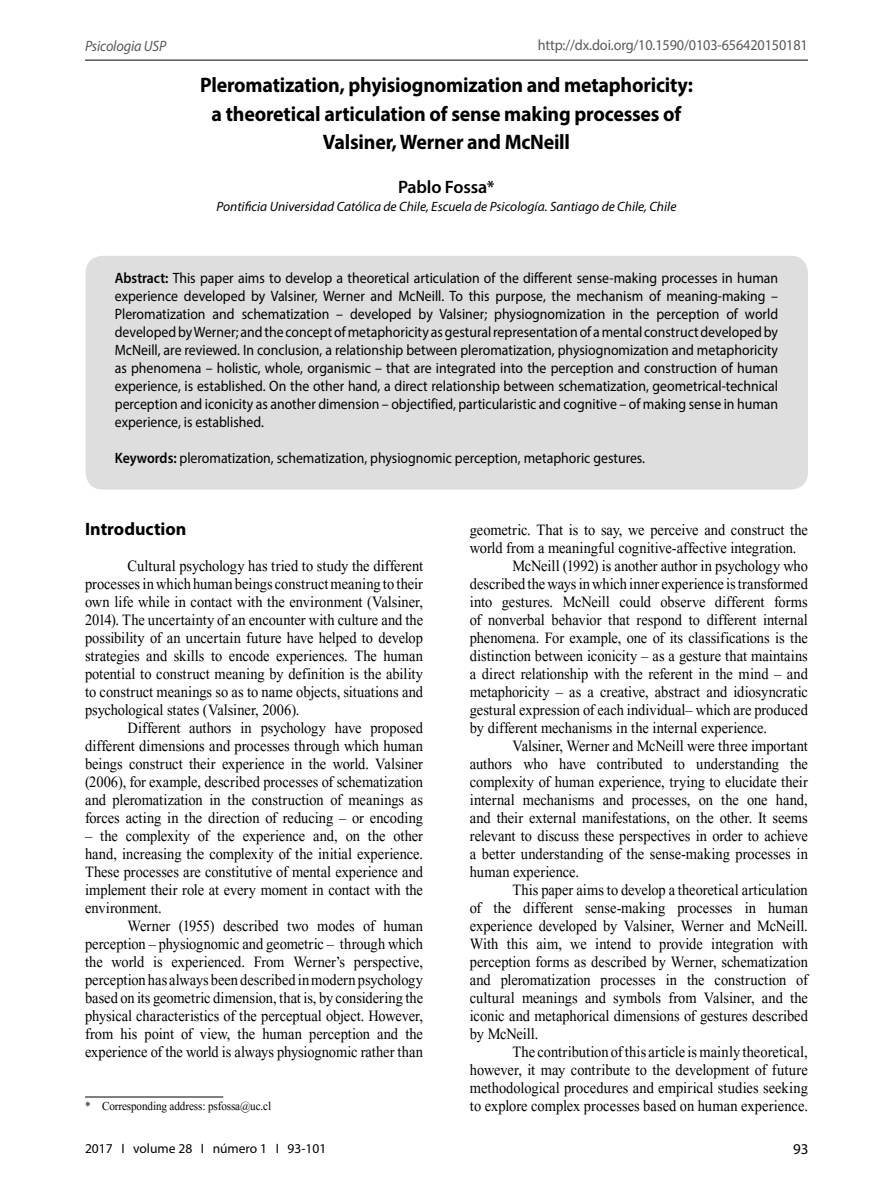
<style>
.page{position:relative;width:893px;height:1191px;background:#fff}
.page>*{position:absolute;margin:0;border:0;box-sizing:border-box;transform-origin:0 0}
.t1{font:700 21px/28.5px "Myriad Pro";letter-spacing:-.01em;color:#000;text-align:center;scale:.95 1}
.t2{font:19.5px/18px "Aparajita";color:#000;text-align:justify;scale:.92 1}
.t3{font:700 18px "Myriad Pro";color:#000}
.t4{font:600 18px "Myriad Pro";letter-spacing:-.01em;color:#000}
.t5{font:15px/18px "Myriad Pro";color:#000;text-align:justify;scale:.92 1}
.t6{font:15px "Myriad Pro";letter-spacing:-.01em;color:#58595b;scale:.95 1}
.t7{font:15px "Aparajita";letter-spacing:-.005em;color:#000;scale:.92 1}
.t8{font:italic 15px "Myriad Pro";letter-spacing:-.01em;color:#58595b;scale:.95 1}
.t9{font:15px "Myriad Pro";color:#000}
.t10{font:italic 13.5px "Myriad Pro";color:#000}
.t11{font:13.5px "Myriad Pro";color:#000}
.s1{font-weight:600}
</style>
<div class="page">
<hr style="left:85px;top:60px;width:723px;height:1px;background:#000">
<div style="left:86px;top:256px;width:722px;height:233px;background:#dedede;border-radius:17px"></div>
<hr style="left:85px;top:1096px;width:138px;height:1px;background:#000">
<p class="t8" style="left:85px;top:36px;width:87px">Psicologia USP</p>
<p class="t6" style="left:538px;top:35px;width:286px">http://dx.doi.org/10.1590/0103-656420150181</p>
<p class="t1" style="left:200px;top:70px;width:520px">Pleromatization, phyisiognomization and metaphoricity: a theoretical articulation of sense making processes of<br>Valsiner, Werner and McNeill</p>
<p class="t4" style="left:398px;top:176px;width:98px">Pablo Fossa*</p>
<p class="t10" style="left:217px;top:198px;width:461px">Pontificia Universidad Católica de Chile, Escuela de Psicología. Santiago de Chile, Chile</p>
<p class="t5" style="left:115px;top:269px;width:723px"><span class="s1">Abstract:</span> This paper aims to develop a theoretical articulation of the different sense-making processes in human experience developed by Valsiner, Werner and McNeill. To this purpose, the mechanism of meaning-making – Pleromatization and schematization – developed by Valsiner; physiognomization in the perception of world developed by Werner; and the concept of metaphoricity as gestural representation of a mental construct developed by McNeill, are reviewed. In conclusion, a relationship between pleromatization, physiognomization and metaphoricity as phenomena – holistic, whole, organismic – that are integrated into the perception and construction of human experience, is established. On the other hand, a direct relationship between schematization, geometrical-technical perception and iconicity as another dimension – objectified, particularistic and cognitive – of making sense in human experience, is established.</p>
<p class="t5" style="left:115px;top:449px;width:578px"><span class="s1">Keywords:</span> pleromatization, schematization, physiognomic perception, metaphoric gestures.</p>
<p class="t3" style="left:85px;top:517px;width:103px">Introduction</p>
<p class="t2" style="left:85px;top:559px;width:369px;text-indent:43px">Cultural psychology has tried to study the different processes in which human beings construct meaning to their own life while in contact with the environment (Valsiner, 2014). The uncertainty of an encounter with culture and the possibility of an uncertain future have helped to develop strategies and skills to encode experiences. The human potential to construct meaning by definition is the ability to construct meanings so as to name objects, situations and psychological states (Valsiner, 2006).</p>
<p class="t2" style="left:85px;top:721px;width:369px;text-indent:43px">Different authors in psychology have proposed different dimensions and processes through which human beings construct their experience in the world. Valsiner (2006), for example, described processes of schematization and pleromatization in the construction of meanings as forces acting in the direction of reducing – or encoding</p>
<p class="t2" style="left:85px;top:829px;width:369px">– the complexity of the experience and, on the other hand, increasing the complexity of the initial experience.<br>These processes are constitutive of mental experience and implement their role at every moment in contact with the environment.</p>
<p class="t2" style="left:85px;top:919px;width:369px;text-indent:43px">Werner (1955) described two modes of human perception – physiognomic and geometric – through which the world is experienced. From Werner’s perspective, perception has always been described in modern psychology based on its geometric dimension, that is, by considering the physical characteristics of the perceptual object. However, from his point of view, the human perception and the experience of the world is always physiognomic rather than</p>
<p class="t7" style="left:85px;top:1098px;width:204px">* Corresponding address: psfossa@uc.cl</p>
<p class="t2" style="left:470px;top:523px;width:369px">geometric. That is to say, we perceive and construct the</p>
<p class="t2" style="left:470px;top:541px;width:357px">world from a meaningful cognitive-affective integration.</p>
<p class="t2" style="left:512px;top:559px;width:323px">McNeill (1992) is another author in psychology who</p>
<p class="t2" style="left:470px;top:577px;width:369px">described the ways in which inner experience is transformed</p>
<p class="t2" style="left:470px;top:595px;width:369px">into gestures. McNeill could observe different forms</p>
<p class="t2" style="left:470px;top:613px;width:369px">of nonverbal behavior that respond to different internal</p>
<p class="t2" style="left:470px;top:631px;width:369px">phenomena. For example, one of its classifications is the</p>
<p class="t2" style="left:470px;top:649px;width:369px">distinction between iconicity – as a gesture that maintains</p>
<p class="t2" style="left:470px;top:667px;width:369px">a direct relationship with the referent in the mind – and</p>
<p class="t2" style="left:470px;top:685px;width:369px">metaphoricity – as a creative, abstract and idiosyncratic</p>
<p class="t2" style="left:470px;top:703px;width:369px">gestural expression of each individual– which are produced</p>
<p class="t2" style="left:470px;top:721px;width:324px">by different mechanisms in the internal experience.</p>
<p class="t2" style="left:512px;top:739px;width:323px">Valsiner, Werner and McNeill were three important</p>
<p class="t2" style="left:470px;top:757px;width:369px">authors who have contributed to understanding the</p>
<p class="t2" style="left:470px;top:775px;width:369px">complexity of human experience, trying to elucidate their</p>
<p class="t2" style="left:470px;top:793px;width:369px">internal mechanisms and processes, on the one hand,</p>
<p class="t2" style="left:470px;top:811px;width:369px">and their external manifestations, on the other. It seems</p>
<p class="t2" style="left:470px;top:829px;width:369px">relevant to discuss these perspectives in order to achieve</p>
<p class="t2" style="left:470px;top:847px;width:369px">a better understanding of the sense-making processes in</p>
<p class="t2" style="left:470px;top:865px;width:120px">human experience.</p>
<p class="t2" style="left:512px;top:883px;width:323px">This paper aims to develop a theoretical articulation</p>
<p class="t2" style="left:470px;top:901px;width:369px">of the different sense-making processes in human</p>
<p class="t2" style="left:470px;top:919px;width:369px">experience developed by Valsiner, Werner and McNeill.</p>
<p class="t2" style="left:470px;top:937px;width:369px">With this aim, we intend to provide integration with</p>
<p class="t2" style="left:470px;top:955px;width:369px">perception forms as described by Werner, schematization</p>
<p class="t2" style="left:470px;top:973px;width:369px">and pleromatization processes in the construction of</p>
<p class="t2" style="left:470px;top:991px;width:369px">cultural meanings and symbols from Valsiner, and the</p>
<p class="t2" style="left:470px;top:1009px;width:369px">iconic and metaphorical dimensions of gestures described</p>
<p class="t2" style="left:470px;top:1027px;width:76px">by McNeill.</p>
<p class="t2" style="left:512px;top:1045px;width:323px">The contribution of this article is mainly theoretical,</p>
<p class="t2" style="left:470px;top:1063px;width:369px">however, it may contribute to the development of future</p>
<p class="t2" style="left:470px;top:1081px;width:369px">methodological procedures and empirical studies seeking</p>
<p class="t2" style="left:470px;top:1099px;width:369px">to explore complex processes based on human experience.</p>
<p class="t11" style="left:85px;top:1140px;width:243px">2017 I volume 28 I número 1 I 93-101</p>
<p class="t9" style="left:793px;top:1139px;width:17px">93</p>
</div>
